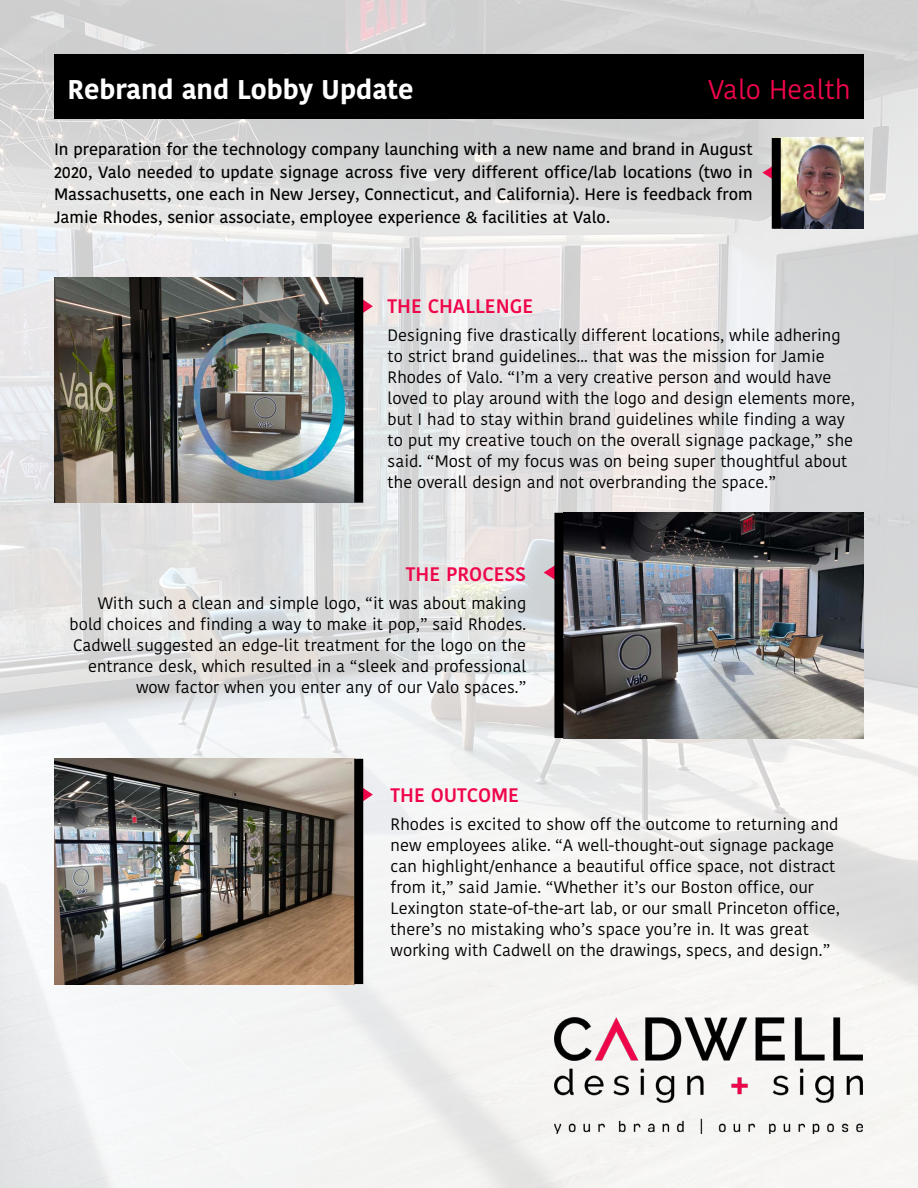
<style>
.page{position:relative;width:918px;height:1188px;background:#fff}
.page>*{position:absolute;margin:0;border:0;box-sizing:border-box;transform-origin:0 0}
.t1{font:700 27px "Kohinoor Telugu";color:#fff}
.t2{font:27px "Kohinoor Telugu";color:#ef054a}
.t3{font:600 19.5px "Kohinoor Telugu";color:#ef054a}
.t4{font:16.5px/21px "Kohinoor Telugu";color:#000}
.t5{font:500 16.5px/22.5px "Kohinoor Telugu";color:#000;text-align:justify}
</style>
<div class="page">
<img style="left:0;top:0;width:918px;height:1188px">
<div style="left:54px;top:54px;width:810px;height:65px;background:#000"></div>
<img style="left:54px;top:277px;width:300px;height:226px">
<img style="left:564px;top:513px;width:300px;height:225px">
<img style="left:54px;top:759px;width:300px;height:225px">
<svg style="left:363px;top:296px;width:10px;height:21px"></svg>
<svg style="left:363px;top:784px;width:10px;height:21px"></svg>
<svg style="left:544px;top:563px;width:10px;height:19px"></svg>
<div style="left:354px;top:759px;width:9px;height:225px;background:#000"></div>
<div style="left:354px;top:277px;width:9px;height:226px;background:#000"></div>
<div style="left:554px;top:513px;width:9px;height:225px;background:#000"></div>
<img style="left:554px;top:1018px;width:309px;height:116px">
<img style="left:781px;top:138px;width:83px;height:91px">
<svg style="left:762px;top:163px;width:10px;height:20px"></svg>
<div style="left:772px;top:138px;width:9px;height:91px;background:#000"></div>
<h1 class="t1" style="left:68px;top:74px;width:347px">Rebrand and Lobby Update</h1>
<h1 class="t2" style="left:708px;top:74px;width:144px">Valo Health</h1>
<p class="t5" style="left:54px;top:138px;width:700px">In preparation for the technology company launching with a new name and brand in August 2020, Valo needed to update signage across five very different office/lab locations (two in Massachusetts, one each in New Jersey, Connecticut, and California). Here is feedback from Jamie Rhodes, senior associate, employee experience &amp; facilities at Valo.</p>
<p class="t3" style="left:388px;top:295px;width:147px">THE CHALLENGE</p>
<p class="t4" style="left:388px;top:324px;width:469px">Designing five drastically different locations, while adhering to strict brand guidelines... that was the mission for Jamie Rhodes of Valo. “I’m a very creative person and would have loved to play around with the logo and design elements more, but I had to stay within brand guidelines while finding a way to put my creative touch on the overall signage package,” she said. “Most of my focus was on being super thoughtful about the overall design and not overbranding the space.”</p>
<p class="t3" style="left:406px;top:563px;width:122px">THE PROCESS</p>
<p class="t4" style="left:70px;top:593px;width:458px;text-align:right">With such a clean and simple logo, “it was about making bold choices and finding a way to make it pop,” said Rhodes.<br>Cadwell suggested an edge-lit treatment for the logo on the entrance desk, which resulted in a “sleek and professional wow factor when you enter any of our Valo spaces.”</p>
<p class="t3" style="left:391px;top:784px;width:130px">THE OUTCOME</p>
<p class="t4" style="left:391px;top:814px;width:451px">Rhodes is excited to show off the outcome to returning and new employees alike. “A well-thought-out signage package can highlight/enhance a beautiful office space, not distract from it,” said Jamie. “Whether it’s our Boston office, our Lexington state-of-the-art lab, or our small Princeton office, there’s no mistaking who’s space you’re in. It was great working with Cadwell on the drawings, specs, and design.”</p>
</div>
